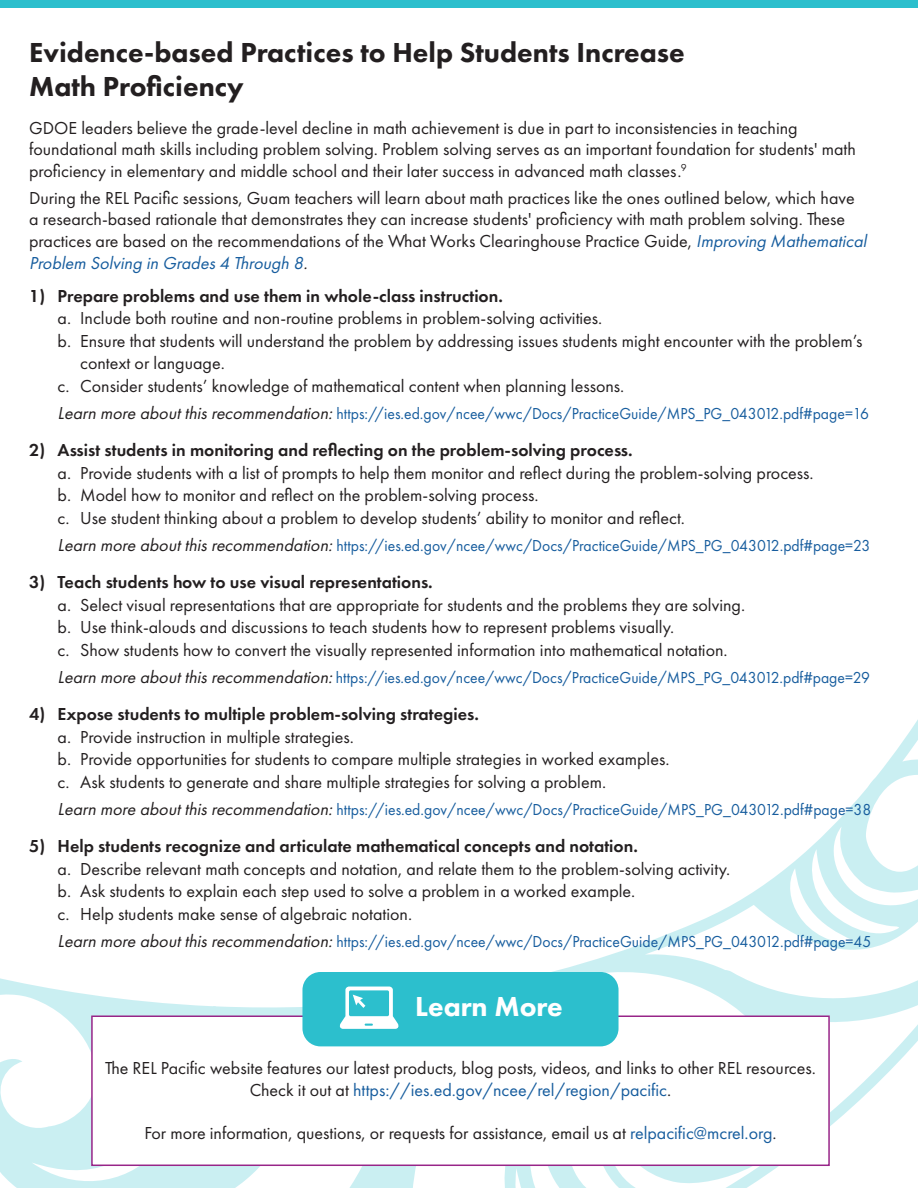
<style>
.page{position:relative;width:918px;height:1188px;background:#fff}
.page>*{position:absolute;margin:0;border:0;box-sizing:border-box;transform-origin:0 0}
.t1{font:800 28.5px/34.2px "Futura PT";color:#231f20}
.t2{font:800 28.5px "Futura PT";color:#fff}
.t3{font:18px/21.6px "Futura PT";color:#231f20}
.t4{font:600 18px "Futura PT";color:#231f20}
.t5{font:16.5px "Futura PT";color:#175d9e;scale:.95 1}
.s1{font-style:italic;color:#175d9e}
.s2{font-style:italic}
.s3{font-style:italic;font-size:18px;color:#231f20}
.s4{color:#175d9e}
</style>
<div class="page">
<svg style="left:0;top:720px;width:918px;height:468px"></svg>
<div style="left:92px;top:1016px;width:737px;height:149px;background:#fff"></div>
<div style="left:91px;top:1016px;width:739px;height:150px;border:2px solid #982588"></div>
<div style="left:0;top:0;width:918px;height:7px;background:#2cbfcd"></div>
<div style="left:302px;top:972px;width:317px;height:74px;background:#2cbfcd;border-radius:18px"></div>
<svg style="left:339px;top:987px;width:60px;height:42px"></svg>
<h2 class="t1" style="left:29px;top:35px;width:657px">Evidence-based Practices to Help Students Increase<br>Math Profciency</h2>
<p class="t3" style="left:29px;top:117px;width:828px">GDOE leaders believe the grade-level decline in math achievement is due in part to inconsistencies in teaching foundational math skills including problem solving. Problem solving serves as an important foundation for students' math profciency in elementary and middle school and their later success in advanced math classes.<sup>9</sup></p>
<p class="t3" style="left:29px;top:187px;width:843px">During the REL Pacifc sessions, Guam teachers will learn about math practices like the ones outlined below, which have<br>a research-based rationale that demonstrates they can increase students' profciency with math problem solving. These practices are based on the recommendations of the What Works Clearinghouse Practice Guide, <span class="s1">Improving Mathematical Problem Solving in Grades4 Through 8</span><span class="s2">.</span></p>
<p class="t4" style="left:29px;top:284px;width:475px">1) Prepare problems and use them in whole-class instruction.</p>
<p class="t3" style="left:58px;top:307px;width:546px">a. Include both routine and non-routine problems in problem-solving activities.</p>
<p class="t3" style="left:80px;top:329px;width:784px;line-height:22.5px;text-indent:-22px">b. Ensure that students will understand the problem by addressing issues students might encounter with the problem’s context or language.</p>
<p class="t3" style="left:58px;top:375px;width:568px">c. Consider students’ knowledge of mathematical content when planning lessons.</p>
<p class="t5" style="left:58px;top:403px;width:856px"><span class="s3">Learn more aboutthisrecommendation:</span>https://ies.ed.gov/ncee/wwc/Docs/PracticeGuide/MPS_PG_043012.pdf#page=16</p>
<p class="t4" style="left:29px;top:439px;width:605px">2) Assist students in monitoring and refecting on the problem-solving process.</p>
<p class="t3" style="left:58px;top:462px;width:758px">a. Provide students with a list of prompts to help them monitor and refect during the problem-solving process.</p>
<p class="t3" style="left:58px;top:484px;width:482px">b. Model how to monitor and refect on the problem-solving process.</p>
<p class="t3" style="left:58px;top:507px;width:629px">c. Use student thinking about a problem to develop students’ ability to monitor and refect.</p>
<p class="t5" style="left:58px;top:535px;width:857px"><span class="s3">Learn more aboutthisrecommendation:</span>https://ies.ed.gov/ncee/wwc/Docs/PracticeGuide/MPS_PG_043012.pdf#page=23</p>
<p class="t4" style="left:29px;top:571px;width:405px">3) Teach students how to use visual representations.</p>
<p class="t3" style="left:58px;top:594px;width:689px">a. Select visual representations that are appropriate for students and the problems they are solving.</p>
<p class="t3" style="left:58px;top:616px;width:618px">b. Use think-alouds and discussions to teach students how to represent problems visually.</p>
<p class="t3" style="left:58px;top:639px;width:672px">c. Show students how to convert the visually represented information into mathematical notation.</p>
<p class="t5" style="left:58px;top:667px;width:857px"><span class="s3">Learn more aboutthisrecommendation:</span>https://ies.ed.gov/ncee/wwc/Docs/PracticeGuide/MPS_PG_043012.pdf#page=29</p>
<p class="t4" style="left:29px;top:703px;width:451px">4) Expose students to multiple problem-solving strategies.</p>
<p class="t3" style="left:58px;top:726px;width:298px">a. Provide instruction in multiple strategies.</p>
<p class="t3" style="left:58px;top:748px;width:613px">b. Provide opportunities for students to compare multiple strategies in worked examples.</p>
<p class="t3" style="left:58px;top:771px;width:550px">c. Ask students to generate and share multiple strategies for solving a problem.</p>
<p class="t5" style="left:58px;top:799px;width:858px"><span class="s3">Learn more aboutthisrecommendation:</span>https://ies.ed.gov/ncee/wwc/Docs/PracticeGuide/MPS_PG_043012.pdf#page=38</p>
<p class="t4" style="left:29px;top:835px;width:610px">5) Help students recognize and articulate mathematical concepts and notation.</p>
<p class="t3" style="left:58px;top:858px;width:674px">a. Describe relevant math concepts and notation, and relate them to the problem-solving activity.</p>
<p class="t3" style="left:58px;top:880px;width:579px">b. Ask students to explain each step used to solve a problem in a worked example.</p>
<p class="t3" style="left:58px;top:903px;width:356px">c. Help students make sense of algebraic notation.</p>
<p class="t5" style="left:58px;top:931px;width:858px"><span class="s3">Learn more aboutthisrecommendation:</span>https://ies.ed.gov/ncee/wwc/Docs/PracticeGuide/MPS_PG_043012.pdf#page=45</p>
<p class="t2" style="left:415px;top:989px;width:149px">Learn More</p>
<p class="t3" style="left:105px;top:1057px;width:712px;text-align:center">The REL Pacific website features our latest products, blog posts, videos, and links to other REL resources.<br>Check it out at <span class="s4">https://ies.ed.gov/ncee/rel/region/pacific</span>.</p>
<p class="t3" style="left:144px;top:1122px;width:634px">For more information, questions, or requests for assistance, email us at <span class="s4">relpacific@mcrel.org</span>.</p>
</div>
